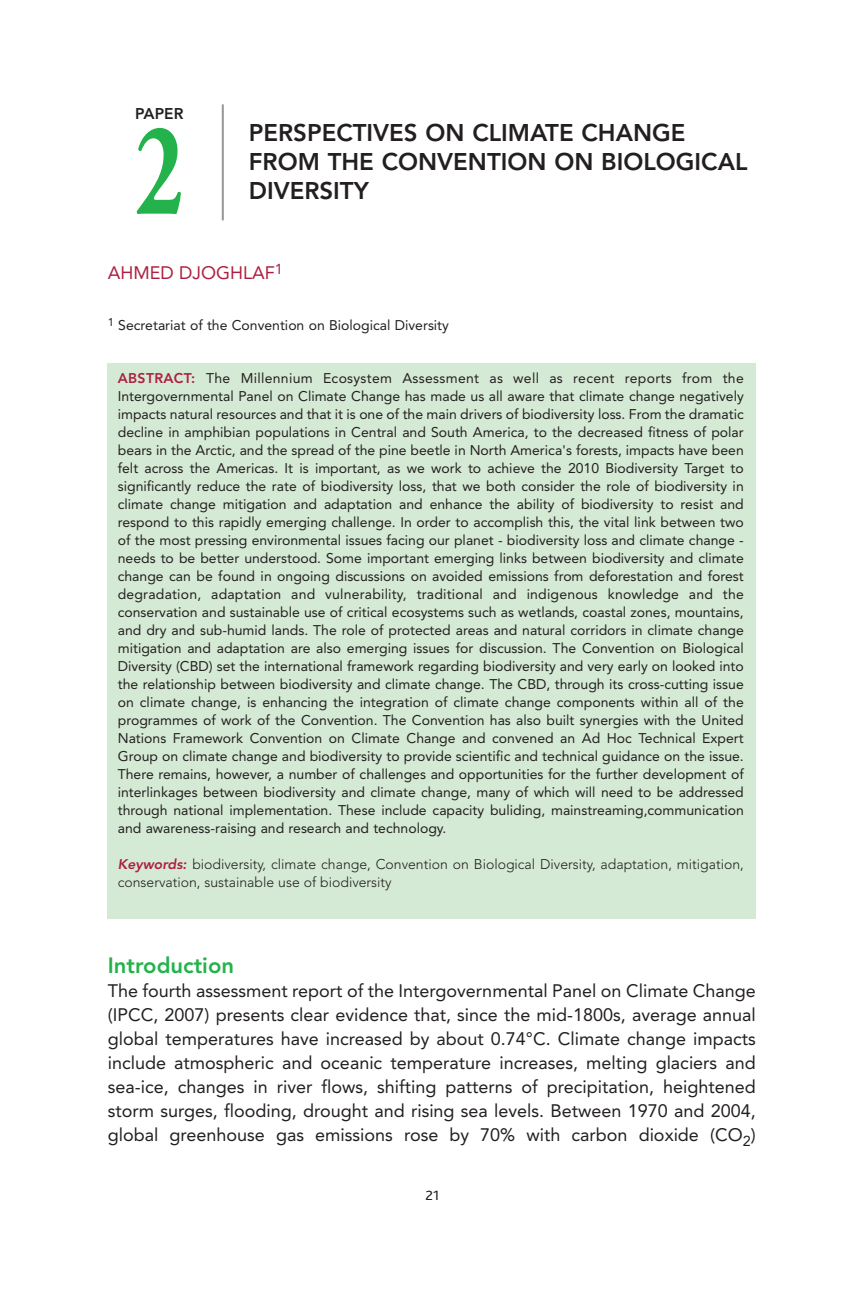
<style>
.page{position:relative;width:864px;height:1296px;background:#fff}
.page>*{position:absolute;margin:0;border:0;box-sizing:border-box;transform-origin:0 0}
.t1{font:700 134px "Adobe Garamond";color:#23b24b;scale:.7 1}
.t2{font:800 24px/28.8px "Avenir";color:#231f20}
.t3{font:800 22px "Avenir";color:#23b24b}
.t4{font:18px/24px "Avenir";color:#231f20;text-align:justify}
.t5{font:18px "Avenir";color:#ad1f40}
.t6{font:800 15.4px "Avenir";color:#231f20}
.t7{font:14px/18px "Avenir";color:#231f20;text-align:justify}
.t8{font:300 14px/18px "Avenir";color:#231f20}
.t9{font:14px "Bliss 2";color:#231f20;scale:1.05 1}
.s1{font-weight:800;color:#ad1f40}
</style>
<div class="page">
<div style="left:108px;top:364px;width:648px;height:555px;background:#d5ead4"></div>
<hr style="left:222px;top:104px;width:2px;height:116px;background:#939598">
<p class="t6" style="left:135px;top:107px;width:50px">PAPER</p>
<h1 class="t1" style="left:135px;top:117px;width:71px">2</h1>
<h2 class="t2" style="left:249px;top:121px;width:500px">PERSPECTIVES ON CLIMATE CHANGE<br>FROM THE CONVENTION ON BIOLOGICAL<br>DIVERSITY</h2>
<p class="t5" style="left:108px;top:265px;width:177px">AHMED DJOGHLAF<sup>1</sup></p>
<p class="t7" style="left:108px;top:317px;width:343px"><sup>1</sup> Secretariat of the Convention on Biological Diversity</p>
<p class="t7" style="left:118px;top:370px;width:628px"><span class="s1">ABSTRACT:</span> The Millennium Ecosystem Assessment as well as recent reports from the Intergovernmental Panel on Climate Change has made us all aware that climate change negatively impacts natural resources and that it is one of the main drivers of biodiversity loss. From the dramatic decline in amphibian populations in Central and South America, to the decreased fitness of polar bears in the Arctic, and the spread of the pine beetle in North America's forests, impacts have been felt across the Americas. It is important, as we work to achieve the 2010 Biodiversity Target to significantly reduce the rate of biodiversity loss, that we both consider the role of biodiversity in climate change mitigation and adaptation and enhance the ability of biodiversity to resist and respond to this rapidly emerging challenge. In order to accomplish this, the vital link between two of the most pressing environmental issues facing our planet - biodiversity loss and climate change - needs to be better understood. Some important emerging links between biodiversity and climate change can be found in ongoing discussions on avoided emissions from deforestation and forest degradation, adaptation and vulnerability, traditional and indigenous knowledge and the conservation and sustainable use of critical ecosystems such as wetlands, coastal zones, mountains, and dry and sub-humid lands. The role of protected areas and natural corridors in climate change mitigation and adaptation are also emerging issues for discussion. The Convention on Biological Diversity (CBD) set the international framework regarding biodiversity and very early on looked into the relationship between biodiversity and climate change. The CBD, through its cross-cutting issue on climate change, is enhancing the integration of climate change components within all of the programmes of work of the Convention. The Convention has also built synergies with the United Nations Framework Convention on Climate Change and convened an Ad Hoc Technical Expert Group on climate change and biodiversity to provide scientific and technical guidance on the issue.<br>There remains, however, a number of challenges and opportunities for the further development of interlinkages between biodiversity and climate change, many of which will need to be addressed through national implementation. These include capacity buliding, mainstreaming,communication and awareness-raising and research and technology.</p>
<p class="t8" style="left:118px;top:856px;width:628px"><span class="s1">Keywords:</span> biodiversity, climate change, Convention on Biological Diversity, adaptation, mitigation, conservation, sustainable use of biodiversity</p>
<h3 class="t3" style="left:108px;top:956px;width:128px">Introduction</h3>
<p class="t4" style="left:108px;top:980px;width:650px">The fourth assessment report of the Intergovernmental Panel on Climate Change (IPCC, 2007) presents clear evidence that, since the mid-1800s, average annual global temperatures have increased by about 0.74°C. Climate change impacts include atmospheric and oceanic temperature increases, melting glaciers and sea-ice, changes in river flows, shifting patterns of precipitation, heightened storm surges, flooding, drought and rising sea levels. Between 1970 and 2004, global greenhouse gas emissions rose by 70% with carbon dioxide (CO<sub>2</sub>)</p>
<p class="t9" style="left:425px;top:1187px;width:15px">21</p>
</div>
